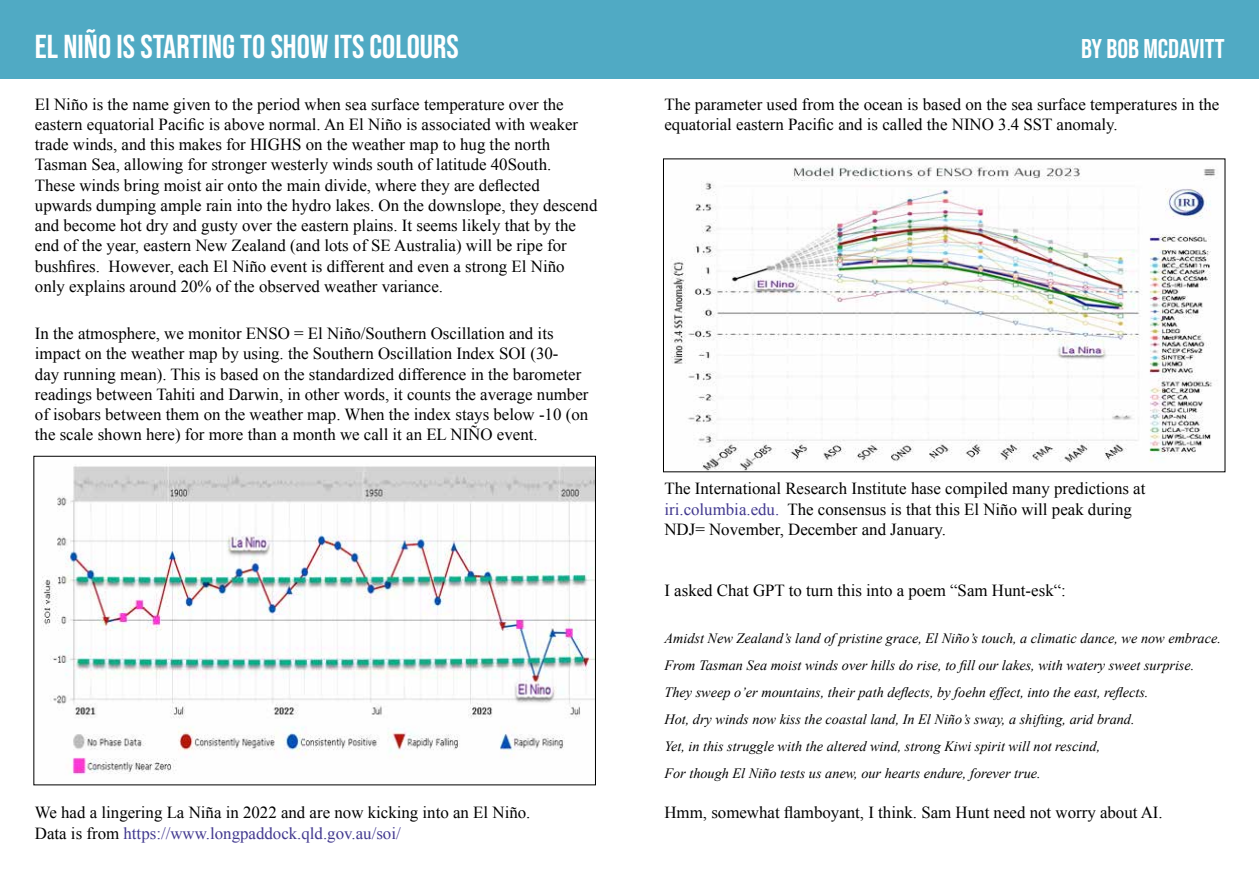
<style>
.page{position:relative;width:1259px;height:893px;background:#fff}
.page>*{position:absolute;margin:0;border:0;box-sizing:border-box;transform-origin:0 0}
.t1{font:33px "Bebas Neue";color:#fff}
.t2{font:27px "Bebas Neue";color:#fff}
.t3{font:16.8px/20.2px "Times New Roman";color:#000}
.t4{font:italic 14.25px/27px "Times New Roman";color:#000}
.s1{color:#41388f}
</style>
<div class="page">
<div style="left:0;top:0;width:1259px;height:79px;background:#50aac4"></div>
<img style="left:41px;top:466px;width:552px;height:309px">
<img style="left:670px;top:166px;width:546px;height:304px">
<h1 class="t1" style="left:35px;top:28px;width:425px">EL NIÑO IS STARTING TO SHOW ITS COLOURS</h1>
<h2 class="t2" style="left:1081px;top:33px;width:145px">BY BOB MCDAVITT</h2>
<p class="t3" style="left:35px;top:94px;width:564px">El Niño is the name given to the period when sea surface temperature over the eastern equatorial Pacific is above normal. An El Niño is associated with weaker trade winds, and this makes for HIGHS on the weather map to hug the north Tasman Sea, allowing for stronger westerly winds south of latitude 40South.<br>These winds bring moist air onto the main divide, where they are deflected upwards dumping ample rain into the hydro lakes. On the downslope, they descend and become hot dry and gusty over the eastern plains. It seems likely that by the end of the year, eastern New Zealand (and lots of SE Australia) will be ripe for bushfires. However, each El Niño event is different and even a strong El Niño only explains around 20% of the observed weather variance.</p>
<p class="t3" style="left:35px;top:323px;width:555px">In the atmosphere, we monitor ENSO = El Niño/Southern Oscillation and its impact on the weather map by using. the Southern Oscillation Index SOI (30-<br>day running mean). This is based on the standardized difference in the barometer readings between Tahiti and Darwin, in other words, it counts the average number of isobars between them on the weather map. When the index stays below -10 (on the scale shown here) for more than a month we call it an EL NIÑO event.</p>
<p class="t3" style="left:664px;top:94px;width:556px">The parameter used from the ocean is based on the sea surface temperatures in the equatorial eastern Pacific and is called the NINO 3.4 SST anomaly.</p>
<p class="t3" style="left:35px;top:802px;width:497px">We had a lingering La Niña in 2022 and are now kicking into an El Niño.<br>Data is from <span class="s1">https://www.longpaddock.qld.gov.au/soi/</span></p>
<p class="t3" style="left:664px;top:478px;width:482px">The International Research Institute hase compiled many predictions at <span class="s1">iri.columbia.edu.</span> The consensus is that this El Niño will peak during<br>NDJ= November, December and January.</p>
<p class="t3" style="left:664px;top:580px;width:403px">I asked Chat GPT to turn this into a poem “Sam Hunt-esk“:</p>
<p class="t4" style="left:664px;top:624px;width:558px">Amidst New Zealand’s land of pristine grace, El Niño’s touch, a climatic dance, we now embrace.<br>From Tasman Sea moist winds over hills do rise, to fill our lakes, with watery sweet surprise.<br>They sweep o’er mountains, their path deflects, by foehn effect, into the east, reflects.<br>Hot, dry winds now kiss the coastal land, In El Niño’s sway, a shifting, arid brand.<br>Yet, in this struggle with the altered wind, strong Kiwi spirit will not rescind,<br>For though El Niño tests us anew, our hearts endure, forever true.</p>
<p class="t3" style="left:664px;top:802px;width:500px">Hmm, somewhat flamboyant, I think. Sam Hunt need not worry about AI.</p>
</div>
